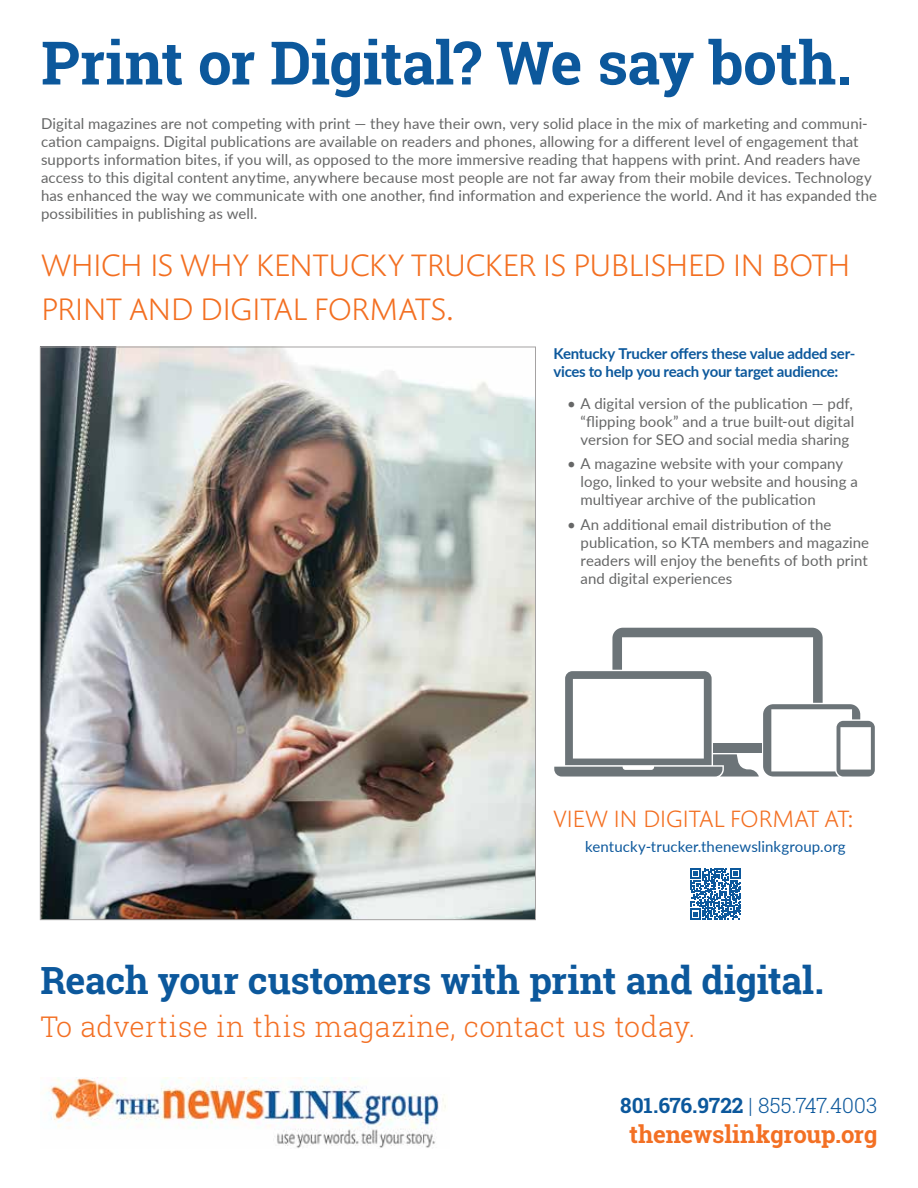
<style>
.page{position:relative;width:918px;height:1188px;background:#fff}
.page>*{position:absolute;margin:0;border:0;box-sizing:border-box;transform-origin:0 0}
.t1{font:700 60px "Roboto Slab";letter-spacing:-.015em;color:#0c589c}
.t2{font:700 37.5px "Roboto Slab";letter-spacing:-.01em;color:#0c589c}
.t3{font:300 31.5px/43.5px "Prenton RP Pro";letter-spacing:-.015em;color:#f36f21}
.t4{font:300 28.5px "Roboto Slab";letter-spacing:.015em;color:#f37024}
.t5{font:300 24px "Prenton RP Pro";letter-spacing:-.015em;color:#f36f21}
.t6{font:700 24px "Roboto Slab";letter-spacing:-.01em;color:#f37024}
.t7{font:300 21px "Roboto Slab";letter-spacing:.005em;color:#0c589c}
.t8{font:15px/18px "Lato";letter-spacing:.005em;color:#666767}
.t9{font:700 15px/18px "Lato";letter-spacing:-.015em;color:#0c589c}
.t10{font:15px "Lato";letter-spacing:.005em;color:#0c589c}
.s1{font-weight:700}
</style>
<div class="page">
<img style="left:42px;top:349px;width:492px;height:569px">
<img style="left:47px;top:1078px;width:399px;height:70px">
<svg style="left:690px;top:868px;width:51px;height:51px"></svg>
<div style="left:554px;top:626px;width:324px;height:153px;background:linear-gradient(to bottom,#fff,#fff)"></div>
<svg style="left:554px;top:628px;width:321px;height:149px"></svg>
<h1 class="t1" style="left:41px;top:22px;width:812px">Print or Digital? We say both.</h1>
<p class="t8" style="left:41px;top:114px;width:838px">Digital magazines are not competing with print — they have their own, very solid place in the mix of marketing and communi&shy;cation campaigns. Digital publications are available on readers and phones, allowing for a different level of engagement that supports information bites, if you will, as opposed to the more immersive reading that happens with print. And readers have access to this digital content anytime, anywhere because most people are not far away from their mobile devices. Technology has enhanced the way we communicate with one another, find information and experience the world. And it has expanded the possibilities in publishing as well.</p>
<h3 class="t3" style="left:41px;top:243px;width:811px">WHICH IS WHY KENTUCKY TRUCKER IS PUBLISHED IN BOTH<br>PRINT AND DIGITAL FORMATS.</h3>
<p class="t9" style="left:554px;top:344px;width:303px">Kentucky Trucker offers these value added ser&shy;vices to help you reach your target audience:</p>
<p class="t8" style="left:580px;top:393px;width:275px;text-align:justify;text-indent:-14px">• A digital version of the publication — pdf, “flipping book” and a true built-out digital version for SEO and social media sharing</p>
<p class="t8" style="left:580px;top:454px;width:279px;text-indent:-14px">• A magazine website with your company logo, linked to your website and housing a multiyear archive of the publication</p>
<p class="t8" style="left:580px;top:515px;width:290px;text-indent:-14px">• An additional email distribution of the publication, so KTA members and magazine readers will enjoy the benefits of both print and digital experiences</p>
<h3 class="t5" style="left:554px;top:802px;width:302px">VIEW IN DIGITAL FORMAT AT:</h3>
<p class="t10" style="left:585px;top:835px;width:262px">kentucky-trucker.thenewslinkgroup.org</p>
<h2 class="t2" style="left:40px;top:954px;width:785px">Reach your customers with print and digital.</h2>
<h3 class="t4" style="left:40px;top:1007px;width:656px">To advertise in this magazine, contact us today.</h3>
<h3 class="t7" style="left:620px;top:1091px;width:259px"><span class="s1">801.676.9722</span> | 855.747.4003</h3>
<h3 class="t6" style="left:629px;top:1118px;width:250px">thenewslinkgroup.org</h3>
</div>
